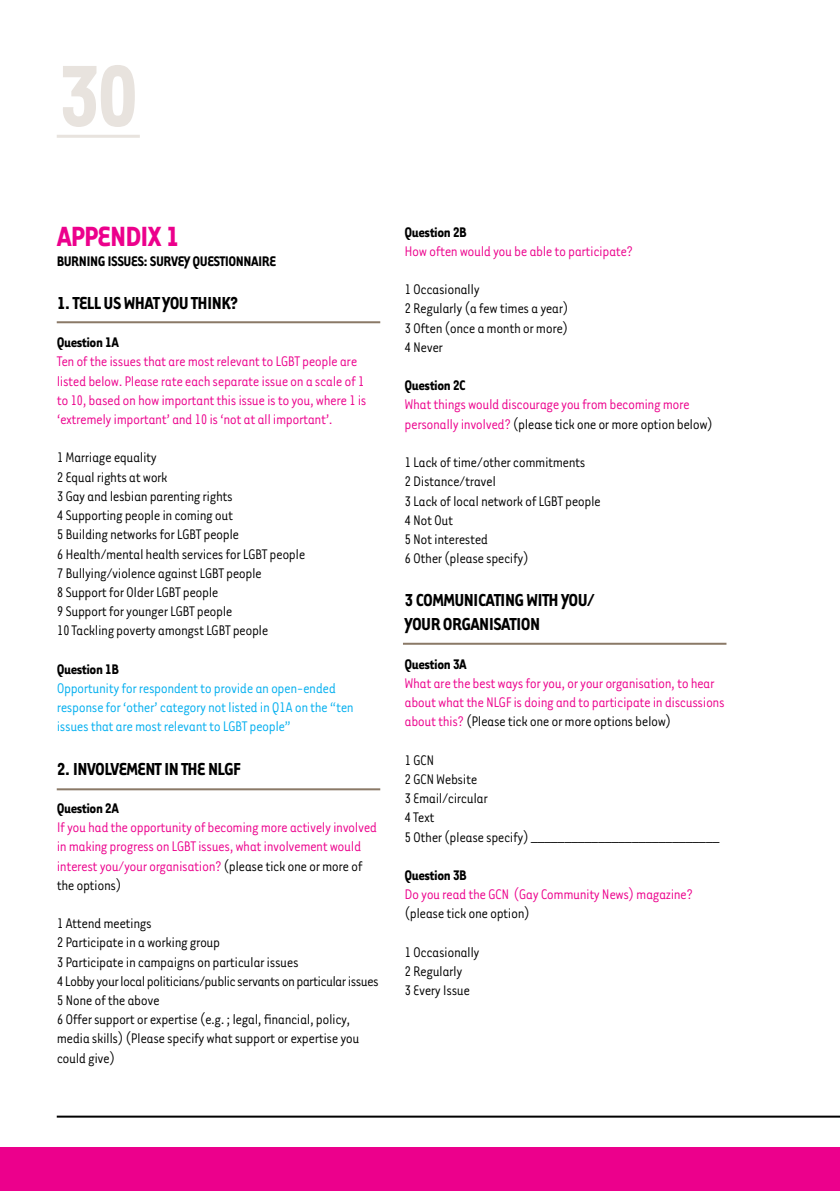
<style>
.page{position:relative;width:840px;height:1191px;background:#fff}
.page>*{position:absolute;margin:0;border:0;box-sizing:border-box;transform-origin:0 0}
.t1{font:700 100px "Tarzana Narrow";color:#e8e3de}
.t2{font:700 32px "Tarzana Narrow";color:#ec008c}
.t3{font:700 20px/24px "Tarzana Narrow";letter-spacing:-.03em;color:#000}
.t4{font:16px/19.2px "Tarzana Narrow";letter-spacing:-.03em;color:#000}
.t5{font:16px/19.2px "Tarzana Narrow";letter-spacing:-.03em;color:#ec008c}
.t6{font:16px/19.2px "Tarzana Narrow";letter-spacing:-.03em;color:#00aeef}
.t7{font:700 16px "Tarzana Narrow";letter-spacing:-.03em;color:#000}
.s1{color:#000}
</style>
<div class="page">
<div style="left:0;top:1147px;width:839px;height:44px;background:#ec008c"></div>
<hr style="left:57px;top:1115px;width:782px;height:2px;background:#000">
<hr style="left:57px;top:321px;width:323px;height:2px;background:#8a7967">
<hr style="left:57px;top:788px;width:323px;height:2px;background:#8a7967">
<hr style="left:403px;top:643px;width:323px;height:2px;background:#8a7967">
<hr style="left:57px;top:135px;width:83px;height:3px;background:#e8e3de">
<h1 class="t1" style="left:57px;top:33px;width:85px">30</h1>
<h2 class="t2" style="left:57px;top:217px;width:124px">Appendix 1</h2>
<p class="t7" style="left:57px;top:251px;width:221px">BURNING ISSUES: SURVEY QUESTIONNAIRE</p>
<p class="t3" style="left:57px;top:290px;width:182px">1. Tell us what you think?</p>
<p class="t7" style="left:57px;top:332px;width:64px">Question 1A</p>
<p class="t5" style="left:57px;top:351px;width:311px">Ten of the issues that are most relevant to LG BT people are listed below. Please rate each separate issue on a scale of 1 to 10, based on how important this issue is to you, where 1 is ‘extremely important’ and 10 is ‘not at all important’.</p>
<p class="t4" style="left:57px;top:447px;width:250px">1 Marriage equality<br>2 Equal rights at work<br>3 Gay and lesbian parenting rights<br>4 Supporting people in coming out<br>5 Building networks for LGBT people<br>6 H ealth/mental health services for LG BT people 7 Bullying/violence against LGBT people<br>8 Support for Older LGBT people<br>9 Support for younger LGBT people<br>10 Tackling poverty amongst LGBT people</p>
<p class="t7" style="left:57px;top:659px;width:64px">Question 1B</p>
<p class="t6" style="left:57px;top:678px;width:298px">Opportunity for respondent to provide an open-ended response for ‘other’ category not listed in Q1A on the “ten issues that are most relevant to LG BT people”</p>
<p class="t3" style="left:57px;top:755px;width:185px">2. Involvement in the NLGF</p>
<p class="t7" style="left:57px;top:798px;width:64px">Question 2A</p>
<p class="t5" style="left:57px;top:817px;width:322px">If you had the opportunity of becoming more actively involved in making progress on LG BT issues, what involvement would interest you/your organisation? <span class="s1">(please tick one or more of the options)</span></p>
<p class="t4" style="left:57px;top:913px;width:323px">1 Attend meetings<br>2 Participate in a working group<br>3 Participate in campaigns on particular issues<br>4 Lobby your local politicians/public servants on particular issues 5 N one of the above<br>6 Offer support or expertise (e.g. ; legal, financial, policy, media skills) (Please specify what support or expertise you could give)</p>
<p class="t7" style="left:404px;top:222px;width:64px">Question 2B</p>
<p class="t5" style="left:404px;top:241px;width:230px">How often would you be able to participate?</p>
<p class="t4" style="left:404px;top:279px;width:165px">1 Occasionally<br>2 Regularly (a few times a year)<br>3 Often (once a month or more)<br>4 N ever</p>
<p class="t7" style="left:404px;top:375px;width:61px">Question 2C</p>
<p class="t5" style="left:404px;top:394px;width:310px">What things would discourage you from becoming more personally involved? <span class="s1">(please tick one or more option below)</span></p>
<p class="t4" style="left:404px;top:452px;width:198px">1 Lack of time/other commitments<br>2 Distance/travel<br>3 Lack of local network of LG BT people<br>4 Not Out<br>5 N ot interested<br>6 Other (please specify)</p>
<p class="t3" style="left:404px;top:587px;width:191px">3 COMMUN ICATING WITH YOU/<br>YOU R ORGANISATION</p>
<p class="t7" style="left:404px;top:654px;width:64px">Question 3A</p>
<p class="t5" style="left:404px;top:673px;width:311px">What are the best ways for you, or your organisation, to hear about what the NLGF</p>
<p class="t5" style="left:404px;top:692px;width:321px;text-indent:109px">is doing and to participate in discussions about this? <span class="s1">(Please tick one or more options below)</span></p>
<p class="t4" style="left:404px;top:749px;width:316px">1 GCN<br>2 GCN Website<br>3 Email/circular<br>4 Text<br>5 Other (please specify) ____________________________</p>
<p class="t7" style="left:404px;top:865px;width:64px">Question 3B</p>
<p class="t5" style="left:404px;top:884px;width:290px">Do you read the GCN (Gay Community N ews) magazine?</p>
<p class="t4" style="left:404px;top:903px;width:127px">(please tick one option)</p>
<p class="t4" style="left:404px;top:941px;width:77px">1 Occasionally<br>2 Regularly<br>3 Every Issue</p>
</div>
